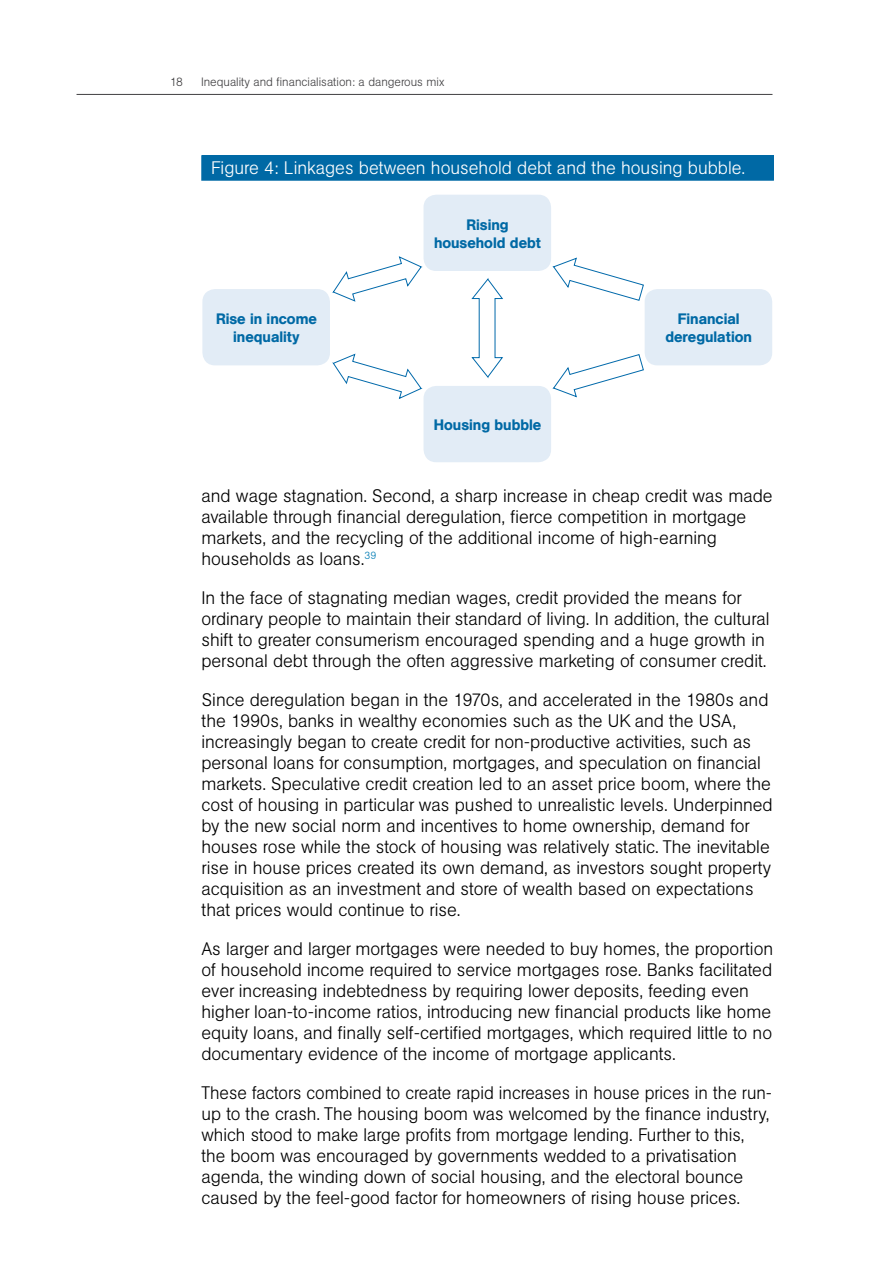
<style>
.page{position:relative;width:893px;height:1263px;background:#fff}
.page>*{position:absolute;margin:0;border:0;box-sizing:border-box;transform-origin:0 0}
.t1{font:300 18px/21px "AG Book BQ";color:#000}
.t2{font:300 18px "AG Book BQ";color:#fff}
.t3{font:500 15px/18px "AG Book BQ";color:#0069a5;text-align:center}
.t4{font:300 12px "AG Book BQ";color:#414042}
</style>
<div class="page">
<hr style="left:77px;top:94px;width:695px;height:1px;background:#414042">
<div style="left:202px;top:156px;width:571px;height:24px;background:#0069a5"></div>
<div style="left:201px;top:155px;width:573px;height:26px;border:2px solid #0069a5"></div>
<svg style="left:471px;top:278px;width:32px;height:100px"></svg>
<div style="left:423px;top:195px;width:128px;height:76px;background:#e2ecf6;border-radius:13px"></div>
<div style="left:423px;top:386px;width:128px;height:76px;background:#e2ecf6;border-radius:13px"></div>
<div style="left:202px;top:289px;width:128px;height:76px;background:#e2ecf6;border-radius:13px"></div>
<div style="left:645px;top:289px;width:127px;height:76px;background:#e2ecf6;border-radius:13px"></div>
<svg style="left:333px;top:353px;width:89px;height:46px"></svg>
<svg style="left:333px;top:256px;width:89px;height:46px"></svg>
<svg style="left:553px;top:354px;width:91px;height:44px"></svg>
<svg style="left:553px;top:257px;width:91px;height:44px"></svg>
<p class="t4" style="left:170px;top:74px;width:14px">18</p>
<p class="t4" style="left:201px;top:74px;width:245px">Inequality and financialisation: a dangerous mix</p>
<p class="t2" style="left:211px;top:158px;width:535px">Figure 4: Linkages between household debt and the housing bubble.</p>
<p class="t3" style="left:434px;top:215px;width:109px">Rising household debt</p>
<p class="t3" style="left:216px;top:310px;width:102px">Rise in income inequality</p>
<p class="t3" style="left:665px;top:310px;width:88px">Financial deregulation</p>
<p class="t3" style="left:434px;top:416px;width:109px">Housing bubble</p>
<p class="t1" style="left:201px;top:485px;width:573px">and wage stagnation. Second, a sharp increase in cheap credit was made available through financial deregulation, fierce competition in mortgage markets, and the recycling of the additional income of high-earning households as loans.<sup>39</sup></p>
<p class="t1" style="left:201px;top:587px;width:570px">In the face of stagnating median wages, credit provided the means for ordinary people to maintain their standard of living. In addition, the cultural shift to greater consumerism encouraged spending and a huge growth in personal debt through the often aggressive marketing of consumer credit.</p>
<p class="t1" style="left:201px;top:689px;width:573px">Since deregulation began in the 1970s, and accelerated in the 1980s and the 1990s, banks in wealthy economies such as the UK and the USA, increasingly began to create credit for non-productive activities, such as personal loans for consumption, mortgages, and speculation on financial markets. Speculative credit creation led to an asset price boom, where the cost of housing in particular was pushed to unrealistic levels. Underpinned by the new social norm and incentives to home ownership, demand for houses rose while the stock of housing was relatively static. The inevitable rise in house prices created its own demand, as investors sought property acquisition as an investment and store of wealth based on expectations that prices would continue to rise.</p>
<p class="t1" style="left:201px;top:938px;width:573px">As larger and larger mortgages were needed to buy homes, the proportion of household income required to service mortgages rose. Banks facilitated ever increasing indebtedness by requiring lower deposits, feeding even higher loan-to-income ratios, introducing new financial products like home equity loans, and finally self-certified mortgages, which required little to no documentary evidence of the income of mortgage applicants.</p>
<p class="t1" style="left:201px;top:1082px;width:572px">These factors combined to create rapid increases in house prices in the run&shy;up to the crash. The housing boom was welcomed by the finance industry, which stood to make large profits from mortgage lending. Further to this, the boom was encouraged by governments wedded to a privatisation agenda, the winding down of social housing, and the electoral bounce caused by the feel-good factor for homeowners of rising house prices.</p>
</div>
